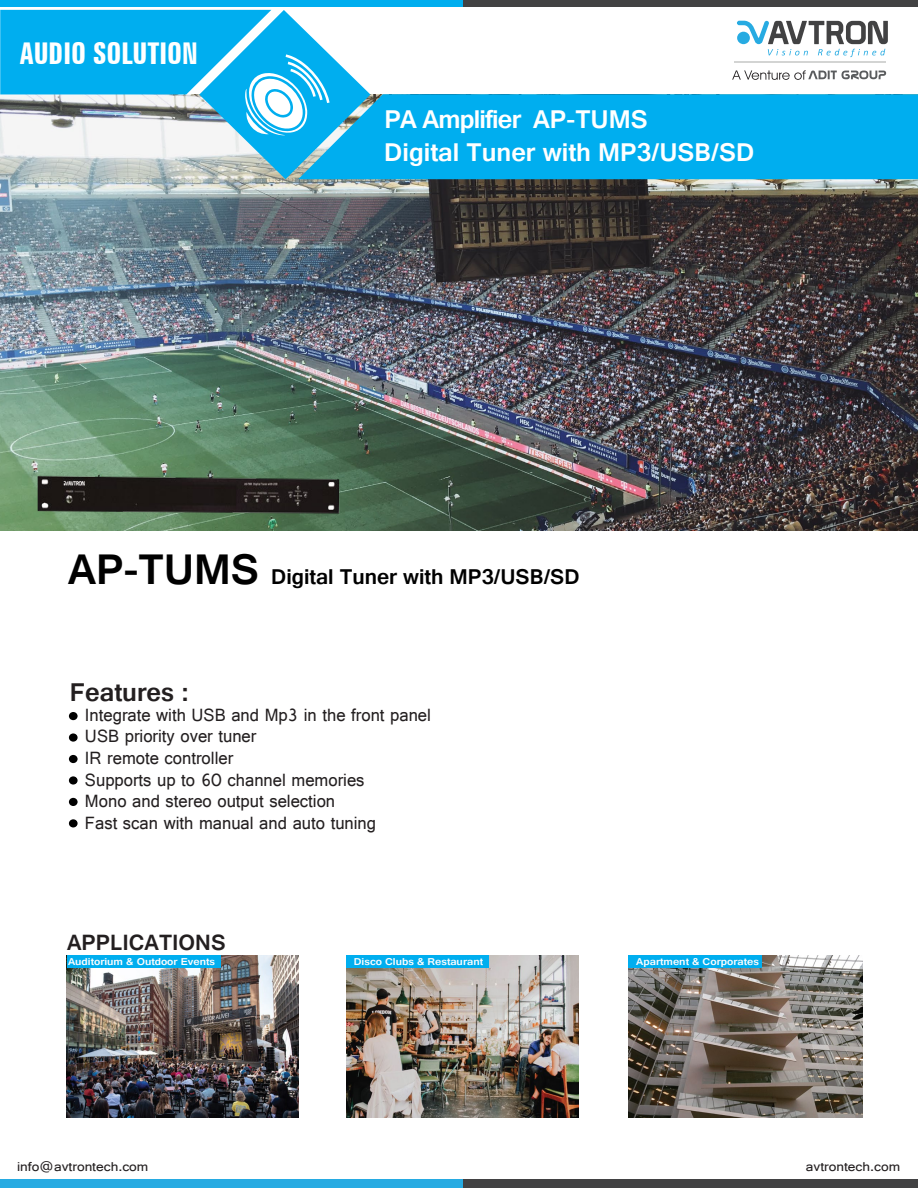
<style>
.page{position:relative;width:918px;height:1188px;background:#fff}
.page>*{position:absolute;margin:0;border:0;box-sizing:border-box;transform-origin:0 0}
.t1{font:700 extra-condensed 30px "Zurich BT";color:#fff}
.t2{font:700 27px/32.4px "Gautami";color:#fff}
.t3{font:700 27px "Gautami";color:#231f20}
.t4{font:700 23.25px "Gautami";color:#231f20}
.t5{font:700 22.5px "Gautami";color:#000}
.t6{font:18.75px/21.6px "Gautami";color:#231f20;scale:.96 1}
.t7{font:13.5px "Gautami";color:#231f20;scale:1.1 1}
.t8{font:700 10.5px "Gautami";color:#fdfdfe;scale:1.1 1}
.s1{font-size:45px}
</style>
<div class="page">
<img style="left:0;top:179px;width:918px;height:352px">
<div style="left:0;top:0;width:917px;height:6px;background:#00aeef"></div>
<div style="left:464px;top:0;width:454px;height:6px;background:#424243"></div>
<hr style="left:734px;top:62px;width:152px;height:1px;background:#d3d4d3">
<svg style="left:732px;top:70px;width:154px;height:10px"></svg>
<svg style="left:737px;top:21px;width:151px;height:36px"></svg>
<div style="left:0;top:1179px;width:918px;height:9px;background:#27abe2"></div>
<div style="left:463px;top:1179px;width:455px;height:9px;background:#424243"></div>
<div style="left:370px;top:94px;width:548px;height:85px;background:#00aeef"></div>
<svg style="left:0;top:10px;width:370px;height:169px"></svg>
<div style="left:69px;top:712px;width:9px;height:8px;background:#010101;border-radius:50%"></div>
<div style="left:69px;top:733px;width:9px;height:9px;background:#010101;border-radius:50%"></div>
<div style="left:69px;top:755px;width:9px;height:8px;background:#010101;border-radius:50%"></div>
<svg style="left:69px;top:776px;width:9px;height:9px"></svg>
<div style="left:69px;top:798px;width:9px;height:8px;background:#010101;border-radius:50%"></div>
<div style="left:69px;top:819px;width:9px;height:8px;background:#010101;border-radius:50%"></div>
<img style="left:628px;top:955px;width:234px;height:162px">
<img style="left:67px;top:955px;width:231px;height:162px">
<div style="left:67px;top:955px;width:153px;height:13px;background:#00aeef"></div>
<div style="left:628px;top:955px;width:134px;height:13px;background:#00aeef"></div>
<img style="left:346px;top:955px;width:233px;height:162px">
<div style="left:346px;top:955px;width:143px;height:13px;background:#00aeef"></div>
<img style="left:20px;top:462px;width:337px;height:68px">
<h1 class="t1" style="left:20px;top:37px;width:179px">AUDIO SOLUTION</h1>
<h2 class="t2" style="left:384px;top:103px;width:372px">PA Amplifier AP-TUMS<br>Digital Tuner with MP3/USB/SD</h2>
<p class="t5" style="left:68px;top:563px;width:513px"><span class="s1">AP-TUMS</span> Digital Tuner with MP3/USB/SD</p>
<h2 class="t3" style="left:70px;top:676px;width:120px">Features :</h2>
<p class="t6" style="left:85px;top:704px;width:362px">Integrate with USB and Mp3 in the front panel<br>USB priority over tuner<br>IR remote controller<br>Supports up to 60 channel memories<br>Mono and stereo output selection<br>Fast scan with manual and auto tuning</p>
<p class="t4" style="left:67px;top:928px;width:160px">APPLICATIONS</p>
<p class="t8" style="left:68px;top:956px;width:135px">Auditorium &amp; Outdoor Events</p>
<p class="t8" style="left:354px;top:956px;width:119px">Disco Clubs &amp; Restaurant</p>
<p class="t8" style="left:636px;top:956px;width:113px">Apartment &amp; Corporates</p>
<p class="t7" style="left:17px;top:1159px;width:121px">info@avtrontech.com</p>
<p class="t7" style="left:806px;top:1159px;width:87px">avtrontech.com</p>
</div>
